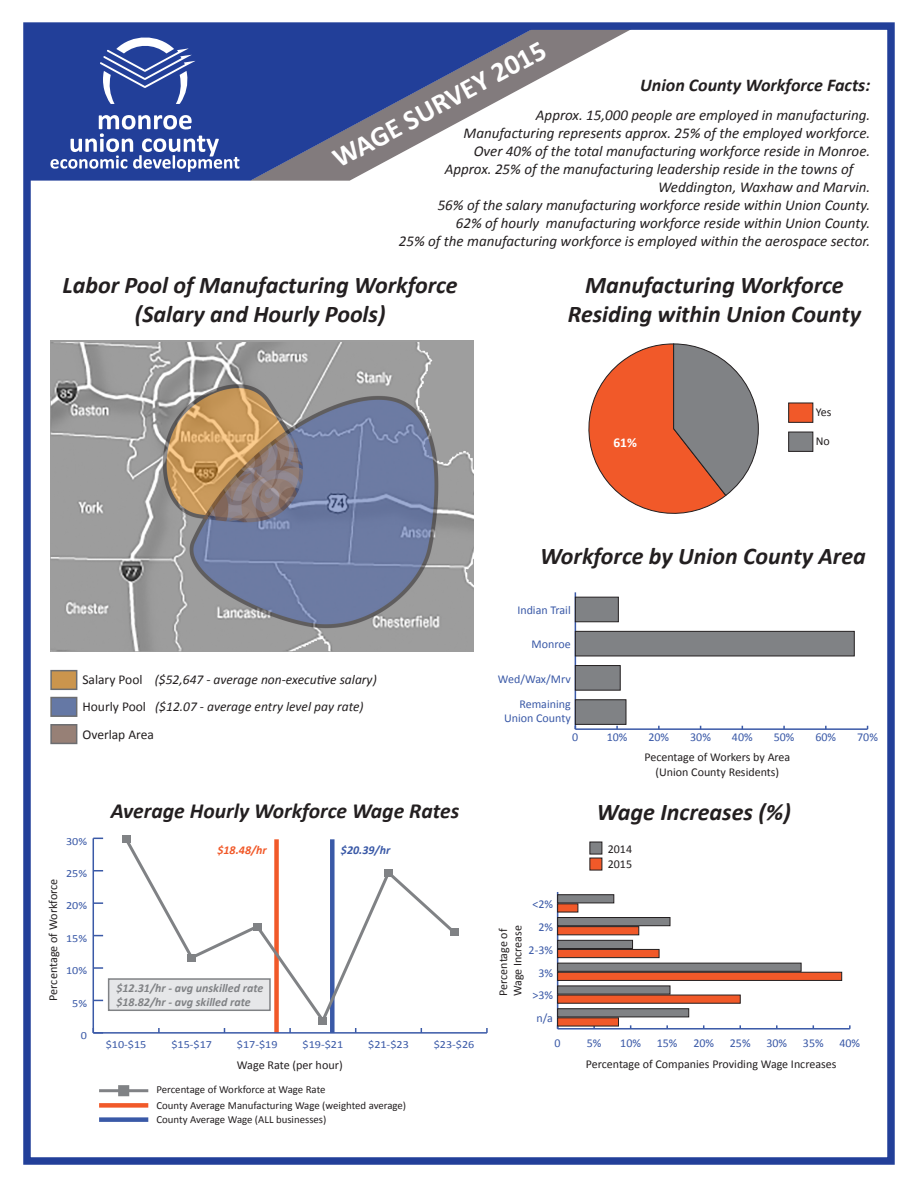
<style>
.page{position:relative;width:918px;height:1188px;background:#fff}
.page>*{position:absolute;margin:0;border:0;box-sizing:border-box;transform-origin:0 0}
.t1{font:700 28.5px "Calibri";color:#fff}
.t2{font:italic 700 24px/28.8px "Calibri";color:#231f20;text-align:center}
.t3{font:italic 700 21.6px "Calibri";color:#231f20}
.t4{font:italic 700 18px "Calibri";color:#231f20}
.t5{font:italic 15px "Calibri";color:#231f20}
.t6{font:italic 13.5px/27.8px "Calibri";color:#231f20}
.t7{font:700 13.5px "Calibri";color:#fff}
.t8{font:12.15px "Calibri";color:#231f20}
.t9{font:12px/14.4px "Calibri";color:#231f20}
.t10{font:12px/14.4px "Calibri";color:#3a59a7;text-align:right}
.t11{font:italic 700 12px/14.4px "Calibri";color:#808285}
.t12{font:italic 700 12px "Calibri";color:#f15929}
.t13{font:italic 700 12px "Calibri";color:#3a59a7}
.t14{font:10.95px "Calibri";color:#3a59a7;scale:1.11 1}
.t15{font:10.8px/14.5px "Calibri";color:#231f20}
.s1{font-style:normal}
</style>
<div class="page">
<div style="left:108px;top:978px;width:163px;height:33px;background:#e6e7e9;border:2px solid #808285"></div>
<img style="left:50px;top:341px;width:423px;height:310px">
<svg style="left:536px;top:31px;width:92px;height:50px"></svg>
<div style="left:23px;top:22px;width:872px;height:1143px;border:8px solid #223f99"></div>
<svg style="left:27px;top:27px;width:509px;height:154px;fill:#223f99"></svg>
<svg style="left:100px;top:34px;width:95px;height:70px"></svg>
<svg style="left:50px;top:115px;width:190px;height:57px"></svg>
<hr style="left:93px;top:1032px;width:394px;height:2px;background:#3a59a7">
<hr style="left:93px;top:838px;width:1px;height:195px;background:#3a59a7">
<svg style="left:93px;top:1028px;width:10px;height:6px"></svg>
<svg style="left:94px;top:967px;width:9px;height:2px"></svg>
<svg style="left:94px;top:902px;width:9px;height:2px"></svg>
<hr style="left:99px;top:1089px;width:49px;height:3px;background:#808285">
<div style="left:99px;top:1103px;width:49px;height:5px;background:#f15929"></div>
<div style="left:99px;top:1117px;width:49px;height:5px;background:#3a59a7"></div>
<svg style="left:122px;top:835px;width:336px;height:198px"></svg>
<div style="left:118px;top:1085px;width:11px;height:11px;background:#808285;border:3px solid #808285"></div>
<div style="left:122px;top:835px;width:8px;height:8px;background:#808285"></div>
<div style="left:188px;top:954px;width:8px;height:7px;background:#808285"></div>
<div style="left:253px;top:923px;width:8px;height:7px;background:#808285"></div>
<div style="left:319px;top:1017px;width:8px;height:7px;background:#808285"></div>
<div style="left:384px;top:869px;width:9px;height:7px;background:#808285"></div>
<div style="left:450px;top:929px;width:8px;height:7px;background:#808285"></div>
<div style="left:590px;top:842px;width:12px;height:12px;background:#808285;border:1px solid #231f20"></div>
<div style="left:590px;top:858px;width:12px;height:12px;background:#f15929"></div>
<hr style="left:558px;top:1028px;width:292px;height:2px;background:#3a59a7">
<hr style="left:557px;top:892px;width:1px;height:137px;background:#3a59a7">
<div style="left:557px;top:903px;width:21px;height:9px;background:#f15929;border:1px solid #231f20"></div>
<div style="left:557px;top:926px;width:82px;height:9px;background:#f15929;border:1px solid #231f20"></div>
<div style="left:557px;top:949px;width:102px;height:9px;background:#f15929;border:1px solid #231f20"></div>
<div style="left:557px;top:972px;width:285px;height:9px;background:#f15929;border:1px solid #231f20"></div>
<div style="left:557px;top:995px;width:184px;height:9px;background:#f15929;border:1px solid #231f20"></div>
<div style="left:557px;top:1017px;width:62px;height:9px;background:#f15929;border:1px solid #231f20"></div>
<div style="left:557px;top:894px;width:57px;height:9px;background:#808285;border:1px solid #231f20"></div>
<div style="left:557px;top:917px;width:113px;height:9px;background:#808285;border:1px solid #231f20"></div>
<div style="left:557px;top:940px;width:76px;height:9px;background:#808285;border:1px solid #231f20"></div>
<div style="left:557px;top:963px;width:245px;height:9px;background:#808285;border:1px solid #231f20"></div>
<div style="left:557px;top:986px;width:113px;height:8px;background:#808285;border:1px solid #231f20"></div>
<div style="left:557px;top:1008px;width:132px;height:9px;background:#808285;border:1px solid #231f20"></div>
<div style="left:50px;top:697px;width:27px;height:20px;background:#6578a5;border:2px solid #6c6d70"></div>
<div style="left:50px;top:670px;width:27px;height:20px;background:#cb954d;border:2px solid #6c6d70"></div>
<div style="left:50px;top:724px;width:27px;height:20px;background:#978076;border:2px solid #6c6d70"></div>
<div style="left:788px;top:403px;width:25px;height:20px;background:#f15929;border:1px solid #231f20"></div>
<div style="left:788px;top:432px;width:25px;height:20px;background:#808285;border:1px solid #231f20"></div>
<svg style="left:588px;top:343px;width:171px;height:171px"></svg>
<hr style="left:575px;top:728px;width:293px;height:2px;background:#3a59a7">
<hr style="left:575px;top:592px;width:1px;height:137px;background:#3a59a7">
<div style="left:575px;top:597px;width:44px;height:25px;background:#808285;border:1px solid #231f20"></div>
<div style="left:575px;top:631px;width:280px;height:25px;background:#808285;border:1px solid #231f20"></div>
<div style="left:575px;top:665px;width:46px;height:26px;background:#808285;border:1px solid #231f20"></div>
<div style="left:575px;top:699px;width:51px;height:26px;background:#808285;border:1px solid #231f20"></div>
<h1 class="t1" style="left:325px;top:142px;width:239px;rotate:-28deg">WAGE SURVEY 2015</h1>
<p class="t4" style="left:640px;top:73px;width:232px">Union County Workforce Facts:</p>
<p class="t5" style="left:536px;top:105px;width:336px">Approx. 15,000 people are employed in manufacturing.</p>
<p class="t5" style="left:464px;top:123px;width:408px">Manufacturing represents approx. 25% of the employed workforce.</p>
<p class="t5" style="left:474px;top:141px;width:398px">Over 40% of the total manufacturing workforce reside in Monroe.</p>
<p class="t5" style="left:445px;top:159px;width:410px">Approx. 25% of the manufacturing leadership reside in the towns of</p>
<p class="t5" style="left:658px;top:177px;width:214px">Weddington, Waxhaw and Marvin.</p>
<p class="t5" style="left:438px;top:195px;width:434px">56% of the salary manufacturing workforce reside within Union County.</p>
<p class="t5" style="left:456px;top:213px;width:416px">62% of hourly manufacturing workforce reside within Union County.</p>
<p class="t5" style="left:399px;top:231px;width:473px">25% of the manufacturing workforce is employed within the aerospace sector.</p>
<h2 class="t2" style="left:63px;top:270px;width:397px">Labor Pool of Manufacturing Workforce (Salary and Hourly Pools)</h2>
<h2 class="t2" style="left:568px;top:270px;width:295px">Manufacturing Workforce<br>Residing within Union County</h2>
<p class="t7" style="left:613px;top:433px;width:25px">61%</p>
<p class="t9" style="left:816px;top:405px;width:17px">Yes</p>
<p class="t9" style="left:816px;top:434px;width:16px">No</p>
<p class="t6" style="left:82px;top:665px;width:296px"><span class="s1">Salary Pool</span> ($52,647 - average non-executive salary)<br><span class="s1">Hourly Pool</span> ($12.07 - average entry level pay rate)<br><span class="s1">Overlap Area</span></p>
<p class="t14" style="left:66px;top:833px;width:20px">30%</p>
<p class="t14" style="left:66px;top:866px;width:20px">25%</p>
<p class="t8" style="left:45px;top:1001px;width:124px;rotate:-90deg">Percentage of Workforce</p>
<p class="t14" style="left:66px;top:898px;width:20px">20%</p>
<p class="t14" style="left:66px;top:931px;width:20px">15%</p>
<p class="t14" style="left:66px;top:963px;width:20px">10%</p>
<p class="t14" style="left:72px;top:995px;width:15px">5%</p>
<p class="t14" style="left:81px;top:1028px;width:7px">0</p>
<h3 class="t3" style="left:111px;top:796px;width:350px">Average Hourly Workforce Wage Rates</h3>
<p class="t12" style="left:217px;top:842px;width:51px">$18.48/hr</p>
<p class="t11" style="left:116px;top:980px;width:148px">$12.31/hr - avg unskilled rate $18.82/hr - avg skilled rate</p>
<p class="t13" style="left:341px;top:842px;width:51px">$20.39/hr</p>
<p class="t14" style="left:106px;top:1037px;width:38px">$10-$15</p>
<p class="t14" style="left:171px;top:1037px;width:38px">$15-$17</p>
<p class="t14" style="left:237px;top:1037px;width:38px">$17-$19</p>
<p class="t14" style="left:303px;top:1037px;width:38px">$19-$21</p>
<p class="t14" style="left:368px;top:1037px;width:38px">$21-$23</p>
<p class="t14" style="left:434px;top:1037px;width:38px">$23-$26</p>
<p class="t15" style="left:156px;top:1082px;width:171px">Percentage of Workforce at Wage Rate</p>
<p class="t8" style="left:237px;top:1057px;width:107px">Wage Rate (per hour)</p>
<p class="t15" style="left:156px;top:1097px;width:251px">County Average Manufacturing Wage (weighted average)<br>County Average Wage (ALL businesses)</p>
<h2 class="t2" style="left:540px;top:541px;width:327px">Workforce by Union County Area</h2>
<p class="t10" style="left:517px;top:603px;width:55px">Indian Trail</p>
<p class="t10" style="left:532px;top:637px;width:41px">Monroe</p>
<p class="t10" style="left:498px;top:671px;width:74px">Wed/Wax/Mrv</p>
<p class="t10" style="left:504px;top:696px;width:68px">Remaining<br>Union County</p>
<p class="t10" style="left:572px;top:729px;width:8px">0</p>
<p class="t10" style="left:607px;top:729px;width:22px">10%</p>
<p class="t10" style="left:648px;top:729px;width:22px">20%</p>
<p class="t10" style="left:690px;top:729px;width:22px">30%</p>
<p class="t10" style="left:732px;top:729px;width:22px">40%</p>
<p class="t10" style="left:774px;top:729px;width:22px">50%</p>
<p class="t10" style="left:815px;top:729px;width:22px">60%</p>
<p class="t10" style="left:857px;top:729px;width:22px">70%</p>
<p class="t9" style="left:644px;top:750px;width:147px;text-align:center">Pecentage of Workers by Area (Union County Residents)</p>
<p class="t10" style="left:532px;top:897px;width:22px">&lt;2%</p>
<p class="t10" style="left:538px;top:919px;width:16px">2%</p>
<p class="t9" style="left:496px;top:996px;width:73px;rotate:-90deg">Percentage of<br>Wage Increase</p>
<p class="t10" style="left:529px;top:942px;width:26px">2-3%</p>
<p class="t10" style="left:538px;top:965px;width:16px">3%</p>
<p class="t10" style="left:532px;top:988px;width:22px">&gt;3%</p>
<p class="t10" style="left:537px;top:1011px;width:18px">n/a</p>
<h2 class="t2" style="left:597px;top:797px;width:195px">Wage Increases (%)</h2>
<p class="t9" style="left:608px;top:841px;width:26px;line-height:14.9px">2014<br>2015</p>
<p class="t10" style="left:555px;top:1035px;width:8px">0</p>
<p class="t10" style="left:587px;top:1035px;width:16px">5%</p>
<p class="t10" style="left:620px;top:1035px;width:22px">10%</p>
<p class="t10" style="left:657px;top:1035px;width:22px">15%</p>
<p class="t10" style="left:693px;top:1035px;width:22px">20%</p>
<p class="t10" style="left:730px;top:1035px;width:22px">25%</p>
<p class="t10" style="left:766px;top:1035px;width:22px">30%</p>
<p class="t10" style="left:803px;top:1035px;width:22px">35%</p>
<p class="t10" style="left:839px;top:1035px;width:22px">40%</p>
<p class="t9" style="left:586px;top:1057px;width:252px">Percentage of Companies Providing Wage Increases</p>
</div>
